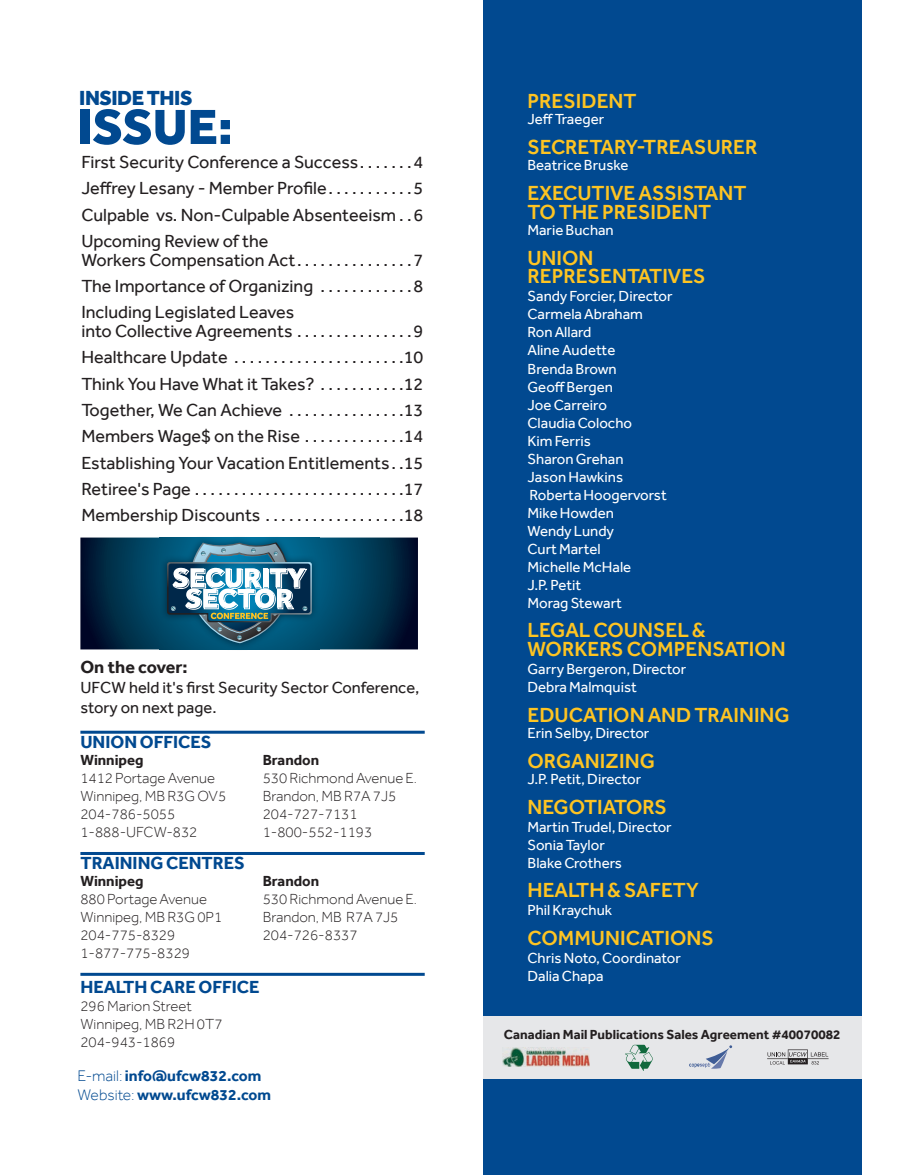
<style>
.page{position:relative;width:905px;height:1175px;background:#fff}
.page>*{position:absolute;margin:0;border:0;box-sizing:border-box;transform-origin:0 0}
.t1{font:800 51px "Effra";color:#014990}
.t2{font:500 21px/18.8px "Effra";color:#fec422}
.t3{font:800 21px "Effra";letter-spacing:-.02em;color:#014990}
.t4{font:18px/26.2px "Effra";color:#231f20;text-align:justify}
.t5{font:700 18px "Effra";color:#014990}
.t6{font:700 18px "Effra";color:#231f20}
.t7{font:16.5px/19.8px "Effra";color:#231f20}
.t8{font:700 15.75px/18.8px "Effra";color:#014990}
.t9{font:15px/18px "Effra";color:#fff}
.t10{font:300 15px/18px "Effra";color:#231f20}
.t11{font:700 15px "Effra";color:#231f20}
.t12{font:700 13.5px "Effra";color:#231f20}
.s1{font-weight:300}
</style>
<div class="page">
<div style="left:483px;top:1006px;width:378px;height:108px;background:#e6e7e9"></div>
<div style="left:483px;top:0;width:378px;height:1015px;background:#014990"></div>
<div style="left:483px;top:1079px;width:378px;height:95px;background:#014990"></div>
<svg style="left:625px;top:1044px;width:28px;height:26px"></svg>
<img style="left:503px;top:1047px;width:87px;height:19px">
<svg style="left:767px;top:1049px;width:61px;height:15px"></svg>
<svg style="left:689px;top:1045px;width:43px;height:23px"></svg>
<hr style="left:80px;top:730px;width:345px;height:3px;background:#014990">
<hr style="left:80px;top:852px;width:345px;height:3px;background:#014990">
<hr style="left:80px;top:972px;width:345px;height:3px;background:#014990">
<img style="left:159px;top:649px;width:160px;height:1px">
<svg style="left:80px;top:537px;width:338px;height:112px;background:#1e546e"></svg>
<p class="t3" style="left:79px;top:85px;width:115px">INSIDE THIS</p>
<h1 class="t1" style="left:77px;top:95px;width:157px">ISSUE:</h1>
<p class="t4" style="left:81px;top:148px;width:344px">First Security Conference a Success. . . . . . .4<br>Jeffrey Lesany - Member Profile. . . . . . . . . . .5<br>Culpable vs. Non-Culpable Absenteeism . .6<br>Upcoming Review of the</p>
<p class="t4" style="left:81px;top:246px;width:344px">Workers Compensation Act. . . . . . . . . . . . . . .7<br>The Importance of Organizing . . . . . . . . . . . .8<br>Including Legislated Leaves</p>
<p class="t4" style="left:81px;top:318px;width:344px">into Collective Agreements . . . . . . . . . . . . . . .9<br>Healthcare Update ......................10<br>Think You Have What it Takes? . . . . . . . . . . .12<br>Together, We Can Achieve . . . . . . . . . . . . . . .13<br>Members Wage$ on the Rise . . . . . . . . . . . . .14<br>Establishing Your Vacation Entitlements. .15<br>Retiree's Page...........................17<br>Membership Discounts . . . . . . . . . . . . . . . . . .18</p>
<p class="t6" style="left:80px;top:656px;width:109px">On the cover:</p>
<p class="t7" style="left:80px;top:677px;width:341px">UFCW held it's first Security Sector Conference, story on next page.</p>
<p class="t5" style="left:80px;top:730px;width:133px">UNION OFFICES</p>
<p class="t11" style="left:80px;top:750px;width:65px">Winnipeg</p>
<p class="t10" style="left:80px;top:769px;width:147px">1412 Portage Avenue<br>Winnipeg, MB R3G OV5<br>204-786-5055<br>1-888-UFCW-832</p>
<p class="t5" style="left:80px;top:852px;width:166px">TRAINING CENTRES</p>
<p class="t11" style="left:80px;top:872px;width:65px">Winnipeg</p>
<p class="t10" style="left:80px;top:890px;width:143px">880 Portage Avenue<br>Winnipeg, MB R3G 0P1<br>204-775-8329<br>1-877-775-8329</p>
<p class="t11" style="left:263px;top:750px;width:58px">Brandon</p>
<p class="t10" style="left:263px;top:769px;width:156px">530 Richmond Avenue E.<br>Brandon, MB R7A 7J5<br>204-727-7131<br>1-800-552-1193</p>
<p class="t11" style="left:263px;top:872px;width:58px">Brandon</p>
<p class="t10" style="left:263px;top:890px;width:156px">530 Richmond Avenue E.<br>Brandon, MB R7A 7J5<br>204-726-8337</p>
<p class="t5" style="left:80px;top:975px;width:181px">HEALTH CARE OFFICE</p>
<p class="t10" style="left:80px;top:996px;width:144px">296 Marion Street<br>Winnipeg, MB R2H 0T7<br>204-943-1869</p>
<p class="t8" style="left:77px;top:1065px;width:195px"><span class="s1">E-mail:</span> info@ufcw832.com<br><span class="s1">Website:</span> www.ufcw832.com</p>
<p class="t2" style="left:527px;top:91px;width:111px">PRESIDENT</p>
<p class="t9" style="left:527px;top:110px;width:78px">Jeff Traeger</p>
<p class="t2" style="left:527px;top:137px;width:231px">SECRETARY-TREASURER</p>
<p class="t9" style="left:527px;top:156px;width:103px">Beatrice Bruske</p>
<p class="t2" style="left:527px;top:183px;width:221px">EXECUTIVE ASSISTANT<br>TO THE PRESIDENT</p>
<p class="t9" style="left:527px;top:221px;width:88px">Marie Buchan</p>
<p class="t2" style="left:527px;top:248px;width:180px">UNION<br>REPRESENTATIVES</p>
<p class="t9" style="left:527px;top:287px;width:147px">Sandy Forcier, Director<br>Carmela Abraham<br>Ron Allard<br>Aline Audette<br>Brenda Brown<br>Geoff Bergen<br>Joe Carreiro<br>Claudia Colocho<br>Kim Ferris<br>Sharon Grehan<br>Jason Hawkins<br>Roberta Hoogervorst<br>Mike Howden<br>Wendy Lundy<br>Curt Martel<br>Michelle McHale<br>J.P. Petit<br>Morag Stewart</p>
<p class="t2" style="left:527px;top:620px;width:260px">LEGAL COUNSEL &amp;<br>WORKERS COMPENSATION</p>
<p class="t9" style="left:527px;top:659px;width:160px">Garry Bergeron, Director<br>Debra Malmquist</p>
<p class="t2" style="left:527px;top:705px;width:264px">EDUCATION AND TRAINING</p>
<p class="t9" style="left:527px;top:723px;width:123px">Erin Selby, Director</p>
<p class="t2" style="left:527px;top:751px;width:129px">ORGANIZING</p>
<p class="t9" style="left:527px;top:770px;width:115px">J.P. Petit, Director</p>
<p class="t2" style="left:527px;top:797px;width:141px">NEGOTIATORS</p>
<p class="t9" style="left:527px;top:817px;width:146px">Martin Trudel, Director<br>Sonia Taylor<br>Blake Crothers</p>
<p class="t2" style="left:527px;top:880px;width:173px">HEALTH &amp; SAFETY</p>
<p class="t9" style="left:527px;top:901px;width:86px">Phil Kraychuk</p>
<p class="t2" style="left:527px;top:928px;width:188px">COMMUNICATIONS</p>
<p class="t9" style="left:527px;top:948px;width:155px">Chris Noto, Coordinator<br>Dalia Chapa</p>
<p class="t12" style="left:504px;top:1025px;width:338px">Canadian Mail Publications Sales Agreement #40070082</p>
</div>
